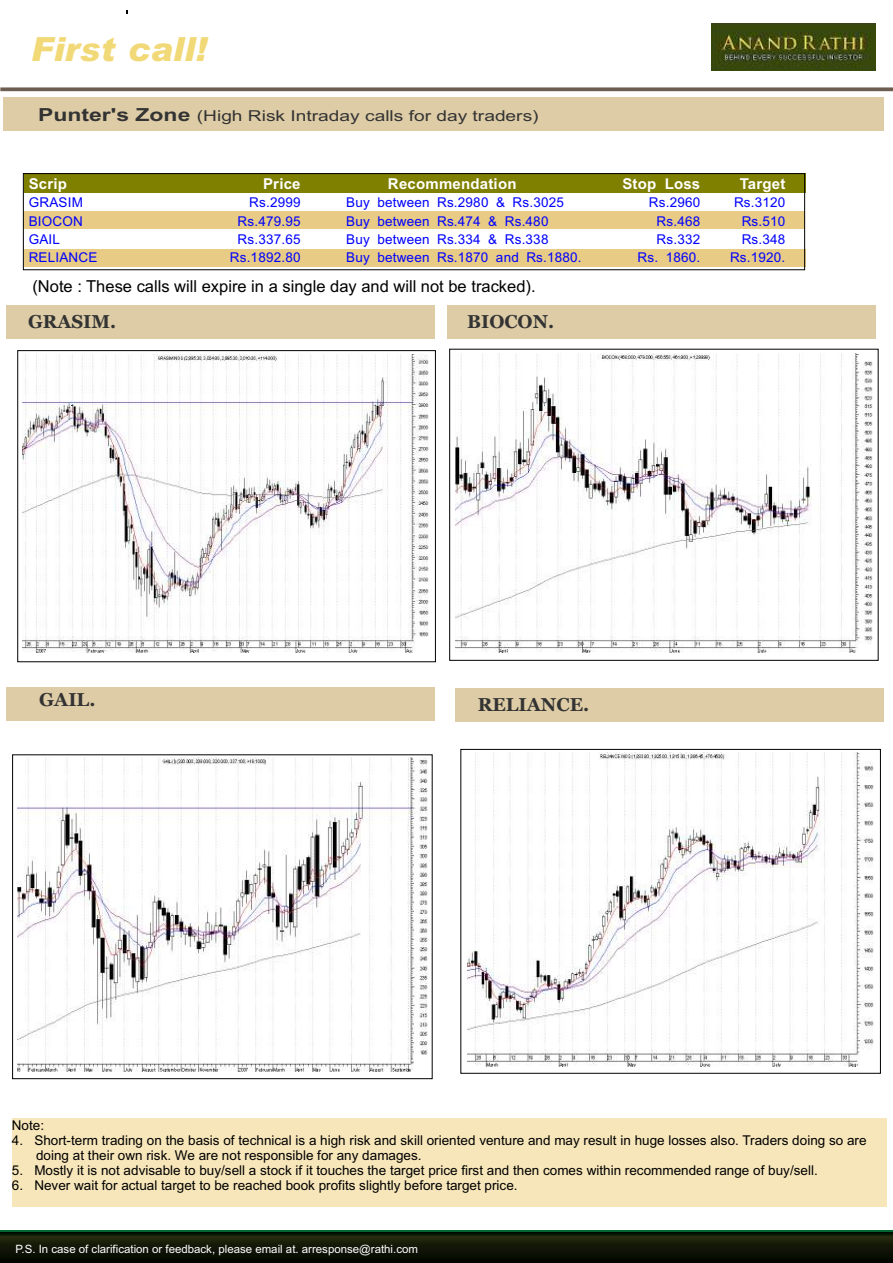
<style>
.page{position:relative;width:893px;height:1263px;background:#fff}
.page>*{position:absolute;margin:0;border:0;box-sizing:border-box;transform-origin:0 0}
.t1{font:italic 900 33.3px "Arial";letter-spacing:.005em;color:#f2d978}
.t2{font:700 18.6px "Georgia";color:#333}
.t3{font:16.5px "Arial";color:#000}
.t4{font:15px "Arial";color:#333;scale:1.28 1}
.t5{font:700 15px "Arial";letter-spacing:.015em;color:#fff}
.t6{font:13.5px/15.1px "Arial";color:#000}
.t7{font:13.5px "Arial";letter-spacing:.015em;color:#00f}
.t8{font:11.4px "Arial";color:#fff}
.s1{font-weight:700;font-size:18px}
</style>
<div class="page">
<div style="left:3px;top:97px;width:881px;height:34px;background:#decca6"></div>
<div style="left:7px;top:305px;width:428px;height:34px;background:#decca6"></div>
<div style="left:7px;top:687px;width:428px;height:34px;background:#decca6"></div>
<div style="left:455px;top:688px;width:428px;height:34px;background:#decca6"></div>
<div style="left:447px;top:305px;width:428px;height:34px;background:#decca6"></div>
<div style="left:12px;top:755px;width:420px;height:324px;border:1px solid #000"></div>
<div style="left:461px;top:749px;width:420px;height:324px;border:1px solid #000"></div>
<div style="left:18px;top:350px;width:418px;height:312px;border:1px solid #000"></div>
<div style="left:12px;top:1118px;width:874px;height:88px;background:#f7e6ba"></div>
<div style="left:23px;top:212px;width:781px;height:17px;background:#e8cc85"></div>
<div style="left:24px;top:249px;width:781px;height:18px;background:#e8cc85"></div>
<div style="left:24px;top:174px;width:781px;height:19px;background:#808000"></div>
<svg style="left:0;top:1231px;width:893px;height:32px;background:#0f1807"></svg>
<img style="left:712px;top:24px;width:163px;height:47px">
<svg style="left:0;top:87px;width:893px;height:4px;background:#7e6f65"></svg>
<div style="left:23px;top:173px;width:782px;height:97px;border:1px solid #000"></div>
<img style="left:22px;top:355px;width:407px;height:297px">
<img style="left:456px;top:353px;width:416px;height:299px">
<img style="left:17px;top:758px;width:410px;height:314px">
<img style="left:467px;top:753px;width:407px;height:314px">
<h1 class="t1" style="left:31px;top:37px;width:177px">First call!</h1>
<p class="t4" style="left:38px;top:110px;width:393px"><span class="s1">Punter's Zone</span> (High Risk Intraday calls for day traders)</p>
<p class="t5" style="left:29px;top:178px;width:40px">Scrip</p>
<p class="t5" style="left:263px;top:178px;width:39px">Price</p>
<p class="t5" style="left:388px;top:178px;width:130px">Recommendation</p>
<p class="t5" style="left:622px;top:178px;width:79px">Stop Loss</p>
<p class="t5" style="left:740px;top:178px;width:47px">Target</p>
<p class="t7" style="left:29px;top:198px;width:56px">GRASIM</p>
<p class="t7" style="left:249px;top:198px;width:53px">Rs.2999</p>
<p class="t7" style="left:346px;top:198px;width:219px">Buy between Rs.2980 &amp; Rs.3025</p>
<p class="t7" style="left:649px;top:198px;width:53px">Rs.2960</p>
<p class="t7" style="left:734px;top:198px;width:53px">Rs.3120</p>
<p class="t7" style="left:29px;top:216px;width:56px">BIOCON</p>
<p class="t7" style="left:238px;top:216px;width:65px">Rs.479.95</p>
<p class="t7" style="left:346px;top:216px;width:204px">Buy between Rs.474 &amp; Rs.480</p>
<p class="t7" style="left:657px;top:216px;width:45px">Rs.468</p>
<p class="t7" style="left:742px;top:216px;width:45px">Rs.510</p>
<p class="t7" style="left:29px;top:234px;width:33px">GAIL</p>
<p class="t7" style="left:238px;top:234px;width:65px">Rs.337.65</p>
<p class="t7" style="left:346px;top:234px;width:204px">Buy between Rs.334 &amp; Rs.338</p>
<p class="t7" style="left:657px;top:234px;width:45px">Rs.332</p>
<p class="t7" style="left:742px;top:234px;width:45px">Rs.348</p>
<p class="t7" style="left:29px;top:252px;width:70px">RELIANCE</p>
<p class="t7" style="left:230px;top:252px;width:72px">Rs.1892.80</p>
<p class="t7" style="left:346px;top:252px;width:237px">Buy between Rs.1870 and Rs.1880.</p>
<p class="t7" style="left:638px;top:252px;width:64px">Rs. 1860.</p>
<p class="t7" style="left:730px;top:252px;width:57px">Rs.1920.</p>
<p class="t3" style="left:32px;top:280px;width:505px">(Note : These calls will expire in a single day and will not be tracked).</p>
<h2 class="t2" style="left:28px;top:314px;width:89px">GRASIM.</h2>
<h2 class="t2" style="left:467px;top:314px;width:89px">BIOCON.</h2>
<h2 class="t2" style="left:39px;top:692px;width:58px">GAIL.</h2>
<h2 class="t2" style="left:478px;top:697px;width:113px">RELIANCE.</h2>
<p class="t6" style="left:12px;top:1119px;width:34px">Note:</p>
<p class="t6" style="left:36px;top:1134px;width:832px;text-indent:-24px">4. Short-term trading on the basis of technical is a high risk and skill oriented venture and may result in huge losses also. Traders doing so are doing at their own risk. We are not responsible for any damages.</p>
<p class="t6" style="left:12px;top:1164px;width:807px">5. Mostly it is not advisable to buy/sell a stock if it touches the target price first and then comes within recommended range of buy/sell.</p>
<p class="t6" style="left:12px;top:1179px;width:507px">6. Never wait for actual target to be reached book profits slightly before target price.</p>
<p class="t8" style="left:15px;top:1245px;width:404px">P.S. In case of clarification or feedback, please email at. arresponse@rathi.com</p>
</div>
